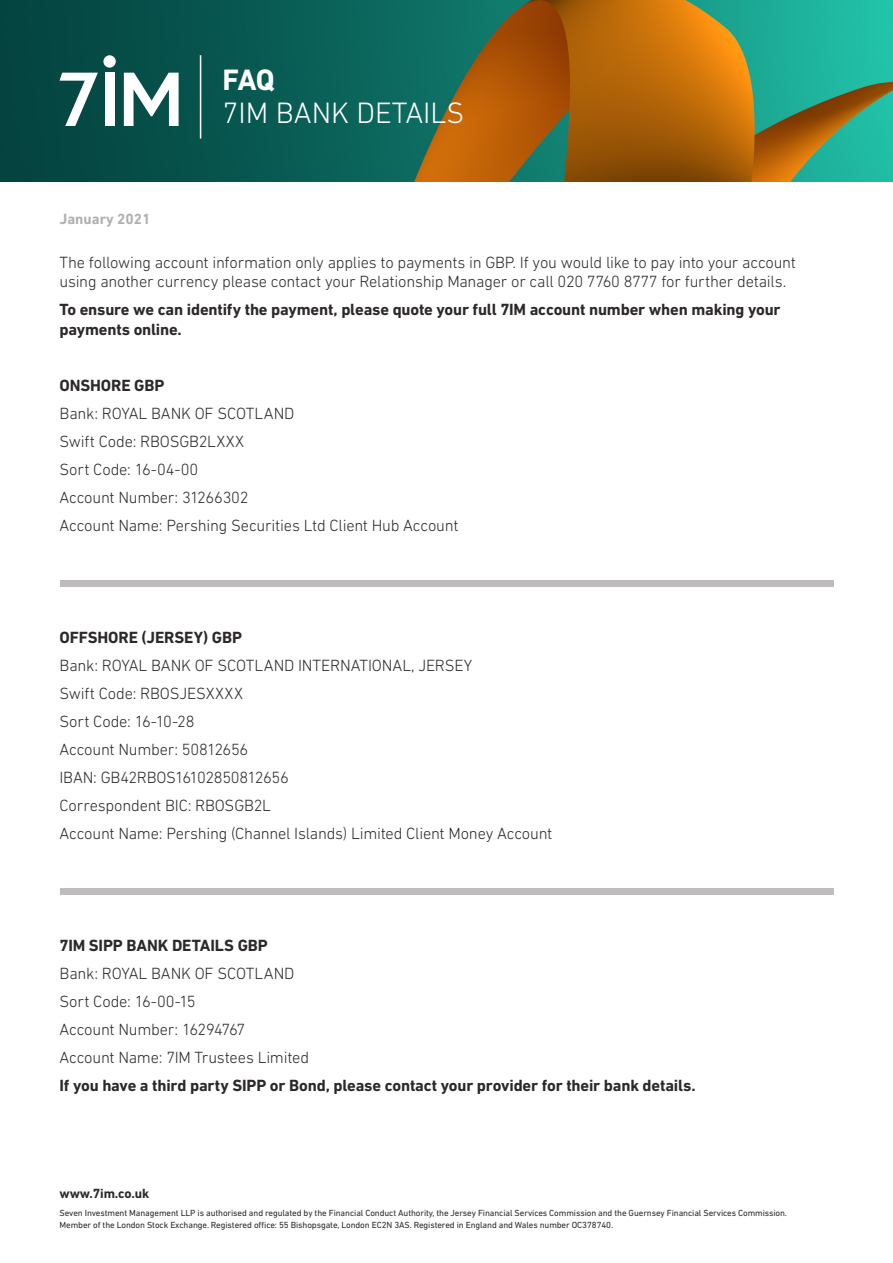
<style>
.page{position:relative;width:893px;height:1263px;background:#fff}
.page>*{position:absolute;margin:0;border:0;box-sizing:border-box;transform-origin:0 0}
.Header_Title_Light_2{font:300 30px "DIN Next LT Pro";color:#fff}
.Header_Title_Bold_20{font:700 30px "DIN Next LT Pro";color:#fff}
.Content_Body_Light_1{font:300 16.5px/19.5px "DIN Next LT Pro";letter-spacing:-.015em;color:#2d292a}
.Content_H2_Bold_11_1{font:700 16.5px/19.5px "DIN Next LT Pro";letter-spacing:-.01em;color:#2d292a}
.Introduction_Date_Bo{font:700 15px "DIN Next LT Pro";color:#b1b1b2}
.Footer_Signoff_Bold{font:700 13.5px "DIN Next LT Pro";letter-spacing:-.01em;color:#2d292a}
.Footer_Reg_Address_R{font:9px/12px "DIN Next LT Pro";letter-spacing:-.01em;color:#2d292a}
</style>
<div class="page">
<img style="left:0;top:0;width:893px;height:181px">
<svg style="left:60px;top:73px;width:38px;height:53px"></svg>
<svg style="left:103px;top:55px;width:13px;height:13px"></svg>
<div style="left:105px;top:73px;width:9px;height:53px;background:#fff"></div>
<svg style="left:124px;top:73px;width:55px;height:53px"></svg>
<hr style="left:200px;top:55px;width:1px;height:84px;background:#fff">
<div style="left:60px;top:580px;width:773px;height:7px;background:#bebcbc"></div>
<div style="left:60px;top:888px;width:773px;height:7px;background:#bebcbc"></div>
<p class="Introduction_Date_Bo" style="left:60px;top:211px;width:93px">January 2021</p>
<p class="Header_Title_Bold_20" style="left:223px;top:63px;width:54px">FAQ</p>
<p class="Header_Title_Light_2" style="left:223px;top:96px;width:243px">7IM BANK DETAILS</p>
<p class="Content_Body_Light_1" style="left:60px;top:252px;width:738px">The following account information only applies to payments in GBP. If you would like to pay into your account using another currency please contact your Relationship Manager or call 020 7760 8777 for further details.</p>
<p class="Content_H2_Bold_11_1" style="left:60px;top:300px;width:723px">To ensure we can identify the payment, please quote your full 7IM account number when making your payments online.</p>
<p class="Content_H2_Bold_11_1" style="left:60px;top:375px;width:106px">ONSHORE GBP</p>
<p class="Content_Body_Light_1" style="left:60px;top:403px;width:236px">Bank: ROYAL BANK OF SCOTLAND</p>
<p class="Content_Body_Light_1" style="left:60px;top:431px;width:186px">Swift Code: RBOSGB2LXXX</p>
<p class="Content_Body_Light_1" style="left:60px;top:459px;width:140px">Sort Code: 16-04-00</p>
<p class="Content_Body_Light_1" style="left:60px;top:487px;width:190px">Account Number: 31266302</p>
<p class="Content_Body_Light_1" style="left:60px;top:515px;width:400px">Account Name: Pershing Securities Ltd Client Hub Account</p>
<p class="Content_H2_Bold_11_1" style="left:60px;top:627px;width:184px">OFFSHORE (JERSEY) GBP</p>
<p class="Content_Body_Light_1" style="left:60px;top:655px;width:414px">Bank: ROYAL BANK OF SCOTLAND INTERNATIONAL, JERSEY</p>
<p class="Content_Body_Light_1" style="left:60px;top:683px;width:185px">Swift Code: RBOSJESXXXX</p>
<p class="Content_Body_Light_1" style="left:60px;top:711px;width:136px">Sort Code: 16-10-28</p>
<p class="Content_Body_Light_1" style="left:60px;top:739px;width:190px">Account Number: 50812656</p>
<p class="Content_Body_Light_1" style="left:60px;top:767px;width:231px">IBAN: GB42RBOS16102850812656</p>
<p class="Content_Body_Light_1" style="left:60px;top:795px;width:213px">Correspondent BIC: RBOSGB2L</p>
<p class="Content_Body_Light_1" style="left:60px;top:823px;width:494px">Account Name: Pershing (Channel Islands) Limited Client Money Account</p>
<p class="Content_H2_Bold_11_1" style="left:60px;top:935px;width:210px">7IM SIPP BANK DETAILS GBP</p>
<p class="Content_Body_Light_1" style="left:60px;top:963px;width:236px">Bank: ROYAL BANK OF SCOTLAND</p>
<p class="Content_Body_Light_1" style="left:60px;top:991px;width:138px">Sort Code: 16-00-15</p>
<p class="Content_Body_Light_1" style="left:60px;top:1019px;width:187px">Account Number: 16294767</p>
<p class="Content_Body_Light_1" style="left:60px;top:1047px;width:251px">Account Name: 7IM Trustees Limited</p>
<p class="Content_H2_Bold_11_1" style="left:60px;top:1075px;width:638px">If you have a third party SIPP or Bond, please contact your provider for their bank details.</p>
<p class="Footer_Signoff_Bold" style="left:60px;top:1185px;width:91px">www.7im.co.uk</p>
<p class="Footer_Reg_Address_R" style="left:60px;top:1207px;width:729px">Seven Investment Management LLP is authorised and regulated by the Financial Conduct Authority, the Jersey Financial Services Commission and the Guernsey Financial Services Commission.<br>Member of the London Stock Exchange. Registered office: 55 Bishopsgate, London EC2N 3AS. Registered in England and Wales number OC378740.</p>
</div>
